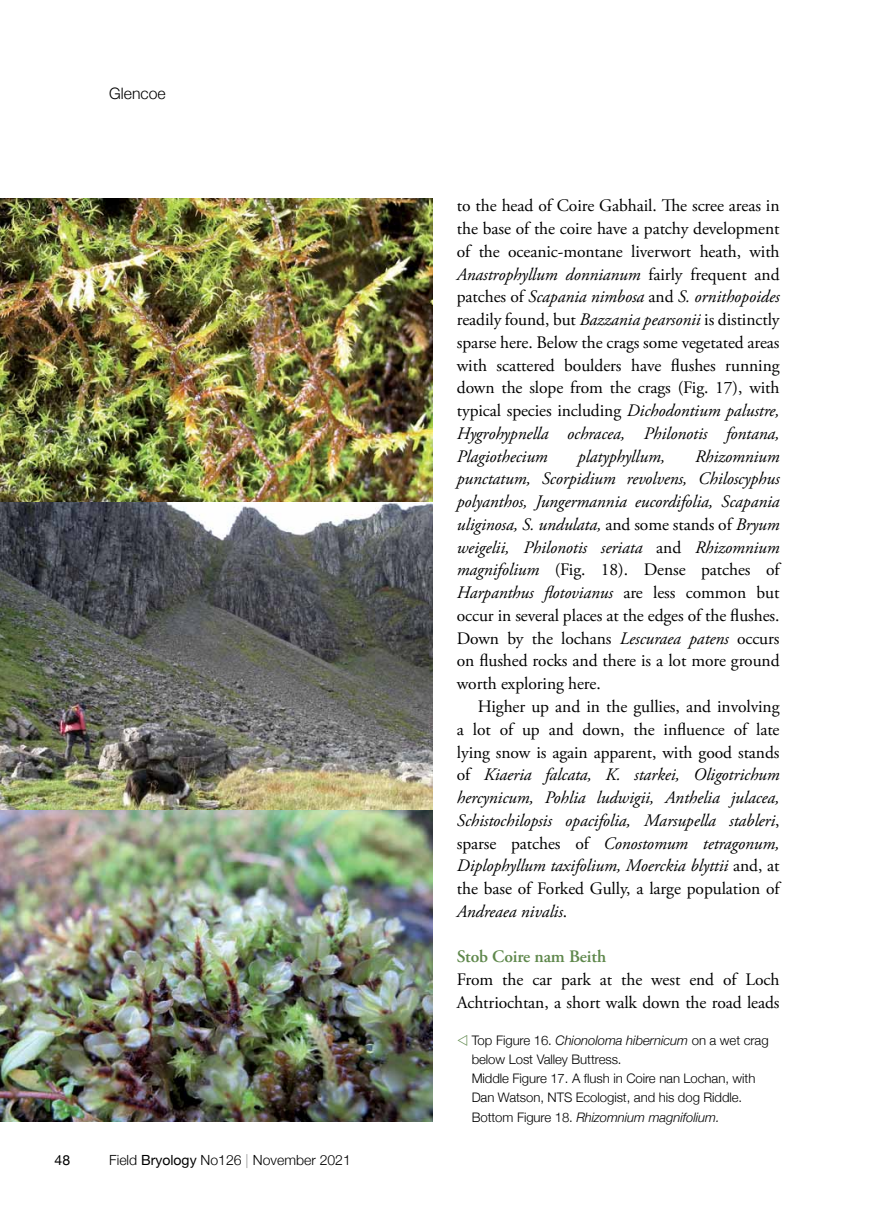
<style>
.page{position:relative;width:869px;height:1216px;background:#fff}
.page>*{position:absolute;margin:0;border:0;box-sizing:border-box;transform-origin:0 0}
.t1{font:17.5px/22.8px "Adobe Garamond Pro";letter-spacing:-.005em;color:#000;text-align:justify}
.t2{font:italic 17.5px "Adobe Garamond Pro";letter-spacing:-.005em;color:#000}
.t3{font:300 15.75px "Helvetica Neue";color:#000}
.t4{font:300 14px "Helvetica Neue";color:#000}
.t5{font:14px "Helvetica Neue";color:#000}
.t6{font:300 13.12px/19.2px "Helvetica Neue";letter-spacing:-.005em;color:#000}
.s1{font-weight:400}
.s2{font-weight:200}
.s3{font-style:italic}
.s4{font-style:normal}
.s5{font-weight:600;color:#5f884c}
.s6{color:#5f884c}
</style>
<div class="page">
<img style="left:0;top:198px;width:432px;height:304px">
<img style="left:0;top:502px;width:432px;height:308px">
<img style="left:0;top:810px;width:432px;height:311px">
<p class="t3" style="left:109px;top:84px;width:58px">Glencoe</p>
<p class="t5" style="left:55px;top:1151px;width:17px">48</p>
<p class="t4" style="left:109px;top:1151px;width:243px">Field <span class="s1">Bryology</span> No126 <span class="s2">|</span> November 2021</p>
<p class="t1" style="left:456px;top:195px;width:324px">to the head of Coire Gabhail. The scree areas in the base of the coire have a patchy development of the oceanic-montane liverwort heath, with <span class="s3">Anastrophyllum donnianum</span> fairly frequent and patches of <span class="s3">Scapania nimbosa</span> and <span class="s3">S. ornithopoides </span>readily found, but <span class="s3">Bazzania pearsonii</span> is distinctly sparse here. Below the crags some vegetated areas with scattered boulders have flushes running down the slope from the crags (Fig. 17), with typical species including <span class="s3">Dichodontium palustre, Hygrohypnella ochracea, Philonotis fontana, Plagiothecium</span></p>
<p class="t2" style="left:577px;top:445px;width:89px">platyphyllum,</p>
<p class="t2" style="left:694px;top:445px;width:86px">Rhizomnium</p>
<p class="t2" style="left:456px;top:468px;width:324px">punctatum, Scorpidium revolvens, Chiloscyphus</p>
<p class="t2" style="left:456px;top:491px;width:324px">polyanthos, Jungermannia eucordifolia, Scapania</p>
<p class="t2" style="left:456px;top:514px;width:324px">uliginosa, S. undulata, <span class="s4">and some stands of</span> Bryum</p>
<p class="t2" style="left:456px;top:536px;width:324px">weigelii, Philonotis seriata <span class="s4">and</span> Rhizomnium</p>
<p class="t1" style="left:456px;top:559px;width:324px"><span class="s3">magnifolium</span> (Fig. 18). Dense patches of</p>
<p class="t2" style="left:456px;top:582px;width:324px">Harpanthus flotovianus <span class="s4">are less common but</span></p>
<p class="t1" style="left:456px;top:604px;width:324px">occur in several places at the edges of the flushes.</p>
<p class="t1" style="left:456px;top:627px;width:324px">Down by the lochans <span class="s3">Lescuraea patens</span> occurs</p>
<p class="t1" style="left:456px;top:650px;width:324px">on flushed rocks and there is a lot more ground</p>
<p class="t1" style="left:456px;top:673px;width:145px">worth exploring here.</p>
<p class="t1" style="left:477px;top:695px;width:303px">Higher up and in the gullies, and involving</p>
<p class="t1" style="left:456px;top:718px;width:324px">a lot of up and down, the influence of late</p>
<p class="t1" style="left:456px;top:741px;width:324px">lying snow is again apparent, with good stands</p>
<p class="t2" style="left:456px;top:764px;width:324px"><span class="s4">of</span> Kiaeria falcata, K. starkei, Oligotrichum</p>
<p class="t2" style="left:456px;top:787px;width:324px">hercynicum, Pohlia ludwigii, Anthelia julacea,</p>
<p class="t2" style="left:456px;top:809px;width:324px">Schistochilopsis opacifolia, Marsupella stableri<span class="s4">,</span></p>
<p class="t2" style="left:456px;top:832px;width:324px"><span class="s4">sparse patches of</span> Conostomum tetragonum,</p>
<p class="t2" style="left:456px;top:855px;width:324px">Diplophyllum taxifolium, Moerckia blyttii <span class="s4">and, at</span></p>
<p class="t1" style="left:456px;top:877px;width:324px">the base of Forked Gully, a large population of</p>
<p class="t2" style="left:456px;top:900px;width:112px">Andreaea nivalis<span class="s4">.</span></p>
<p class="t1" style="left:456px;top:946px;width:324px;text-align:left"><span class="s5">Stob Coire nam Beith<br></span>From the car park at the west end of Loch<br>Achtriochtan, a short walk down the road leads</p>
<p class="t6" style="left:471px;top:1030px;width:298px;text-indent:-15px"><span class="s6">❖</span> Top Figure 16. <span class="s3">Chionoloma hibernicum</span> on a wet crag below Lost Valley Buttress.<br>Middle Figure 17. A flush in Coire nan Lochan, with Dan Watson, NTS Ecologist, and his dog Riddle.<br>Bottom Figure 18. <span class="s3">Rhizomnium magnifolium.</span></p>
</div>
